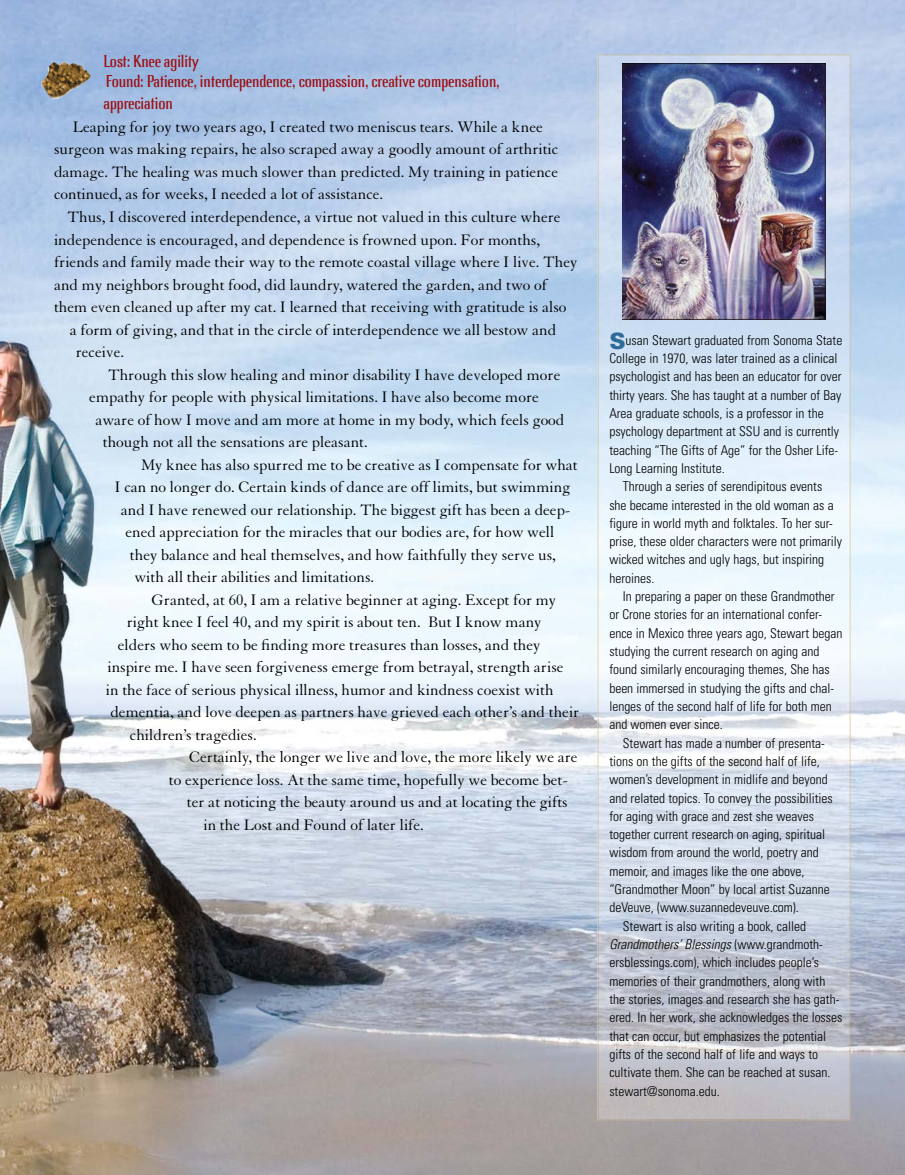
<style>
.page{position:relative;width:905px;height:1175px;background:#fff}
.page>*{position:absolute;margin:0;border:0;box-sizing:border-box;transform-origin:0 0}
.t1{font:18px/19.5px "Lennox ITC";color:#9e0b0f}
.t2{font:16.5px/22.5px "Granjon";color:#000}
.t3{font:300 condensed 13.5px/18.3px "Univers";color:#000}
.t4{font:italic 300 condensed 13.5px "Univers";color:#000}
.s1{font-weight:900;font-stretch:normal;font-size:22.5px;color:#2f6b97}
.s2{font-style:normal}
</style>
<div class="page">
<img style="left:0;top:0;width:904px;height:1174px">
<img style="left:648px;top:319px;width:152px;height:800px">
<img style="left:597px;top:54px;width:254px;height:53px">
<img style="left:597px;top:107px;width:51px;height:1013px">
<img style="left:800px;top:107px;width:51px;height:1013px">
<img style="left:647px;top:1119px;width:153px;height:1px">
<img style="left:622px;top:63px;width:203px;height:256px">
<img style="left:41px;top:62px;width:50px;height:38px">
<p class="t1" style="left:104px;top:52px;width:398px">Lost: Knee agility<br>Found: Patience, interdependence, compassion, creative compensation,</p>
<p class="t1" style="left:104px;top:94px;width:71px">appreciation</p>
<p class="t2" style="left:54px;top:116px;width:506px;text-indent:19px">Leaping for joy two years ago, I created two meniscus tears. While a knee surgeon was making repairs, he also scraped away a goodly amount of arthritic damage. The healing was much slower than predicted. My training in patience continued, as for weeks, I needed a lot of assistance.</p>
<p class="t2" style="left:68px;top:206px;width:494px">Thus, I discovered interdependence, a virtue not valued in this culture where</p>
<p class="t2" style="left:54px;top:228px;width:487px">independence is encouraged, and dependence is frowned upon. For months,</p>
<p class="t2" style="left:54px;top:251px;width:525px">friends and family made their way to the remote coastal village where I live. They</p>
<p class="t2" style="left:54px;top:273px;width:494px">and my neighbors brought food, did laundry, watered the garden, and two of</p>
<p class="t2" style="left:54px;top:296px;width:514px">them even cleaned up after my cat. I learned that receiving with gratitude is also</p>
<p class="t2" style="left:70px;top:318px;width:488px">a form of giving, and that in the circle of interdependence we all bestow and</p>
<p class="t2" style="left:76px;top:341px;width:50px">receive.</p>
<p class="t2" style="left:108px;top:363px;width:454px">Through this slow healing and minor disability I have developed more</p>
<p class="t2" style="left:89px;top:386px;width:451px">empathy for people with physical limitations. I have also become more</p>
<p class="t2" style="left:95px;top:408px;width:470px">aware of how I move and am more at home in my body, which feels good</p>
<p class="t2" style="left:103px;top:431px;width:266px">though not all the sensations are pleasant.</p>
<p class="t2" style="left:141px;top:454px;width:438px">My knee has also spurred me to be creative as I compensate for what</p>
<p class="t2" style="left:115px;top:476px;width:457px">I can no longer do. Certain kinds of dance are off limits, but swimming</p>
<p class="t2" style="left:121px;top:499px;width:451px">and I have renewed our relationship. The biggest gift has been a deep-</p>
<p class="t2" style="left:125px;top:521px;width:430px">ened appreciation for the miracles that our bodies are, for how well</p>
<p class="t2" style="left:130px;top:544px;width:427px">they balance and heal themselves, and how faithfully they serve us,</p>
<p class="t2" style="left:134px;top:566px;width:241px">with all their abilities and limitations.</p>
<p class="t2" style="left:152px;top:589px;width:406px">Granted, at 60, I am a relative beginner at aging. Except for my</p>
<p class="t2" style="left:127px;top:611px;width:416px">right knee I feel 40, and my spirit is about ten. But I know many</p>
<p class="t2" style="left:118px;top:634px;width:424px">elders who seem to be finding more treasures than losses, and they</p>
<p class="t2" style="left:107px;top:656px;width:457px">inspire me. I have seen forgiveness emerge from betrayal, strength arise</p>
<p class="t2" style="left:106px;top:679px;width:449px">in the face of serious physical illness, humor and kindness coexist with</p>
<p class="t2" style="left:110px;top:701px;width:470px">dementia, and love deepen as partners have grieved each other’s and their</p>
<p class="t2" style="left:130px;top:724px;width:128px">children’s tragedies.</p>
<p class="t2" style="left:189px;top:746px;width:390px">Certainly, the longer we live and love, the more likely we are</p>
<p class="t2" style="left:169px;top:769px;width:400px">to experience loss. At the same time, hopefully we become bet-</p>
<p class="t2" style="left:187px;top:791px;width:382px">ter at noticing the beauty around us and at locating the gifts</p>
<p class="t2" style="left:203px;top:814px;width:222px">in the Lost and Found of later life.</p>
<p class="t3" style="left:609px;top:330px;width:234px"><span class="s1">S</span>usan Stewart graduated from Sonoma State College in 1970, was later trained as a clinical psychologist and has been an educator for over thirty years. She has taught at a number of Bay Area graduate schools, is a professor in the psychology department at SSU and is currently teaching “The Gifts of Age” for the Osher Life-Long Learning Institute.</p>
<p class="t3" style="left:609px;top:477px;width:234px;text-indent:14px">Through a series of serendipitous events she became interested in the old woman as a figure in world myth and folktales. To her sur&shy;prise, these older characters were not primarily wicked witches and ugly hags, but inspiring heroines.</p>
<p class="t3" style="left:609px;top:587px;width:234px;text-indent:14px">In preparing a paper on these Grandmother or Crone stories for an international confer&shy;ence in Mexico three years ago, Stewart began studying the current research on aging and found similarly encouraging themes, She has been immersed in studying the gifts and chal&shy;lenges of the second half of life for both men and women ever since.</p>
<p class="t3" style="left:623px;top:733px;width:203px">Stewart has made a number of presenta-</p>
<p class="t3" style="left:609px;top:752px;width:212px">tions on the gifts of the second half of life,</p>
<p class="t3" style="left:609px;top:770px;width:220px">women’s development in midlife and beyond</p>
<p class="t3" style="left:609px;top:788px;width:225px">and related topics. To convey the possibilities</p>
<p class="t3" style="left:609px;top:806px;width:206px">for aging with grace and zest she weaves</p>
<p class="t3" style="left:609px;top:825px;width:217px">together current research on aging, spiritual</p>
<p class="t3" style="left:609px;top:843px;width:211px">wisdom from around the world, poetry and</p>
<p class="t3" style="left:609px;top:861px;width:196px">memoir, and images like the one above,</p>
<p class="t3" style="left:609px;top:880px;width:222px">“Grandmother Moon” by local artist Suzanne</p>
<p class="t3" style="left:609px;top:898px;width:191px">deVeuve, (www.suzannedeveuve.com).</p>
<p class="t3" style="left:623px;top:916px;width:185px">Stewart is also writing a book, called</p>
<p class="t4" style="left:609px;top:936px;width:215px">Grandmothers’ Blessings <span class="s2">(www.grandmoth-</span></p>
<p class="t3" style="left:609px;top:953px;width:211px">ersblessings.com), which includes people’s</p>
<p class="t3" style="left:609px;top:971px;width:217px">memories of their grandmothers, along with</p>
<p class="t3" style="left:609px;top:989px;width:231px">the stories, images and research she has gath-</p>
<p class="t3" style="left:609px;top:1008px;width:234px">ered. In her work, she acknowledges the losses</p>
<p class="t3" style="left:609px;top:1026px;width:218px">that can occur, but emphasizes the potential</p>
<p class="t3" style="left:609px;top:1044px;width:210px">gifts of the second half of life and ways to</p>
<p class="t3" style="left:609px;top:1063px;width:222px">cultivate them. She can be reached at susan.</p>
<p class="t3" style="left:609px;top:1081px;width:112px">stewart@sonoma.edu.</p>
</div>
